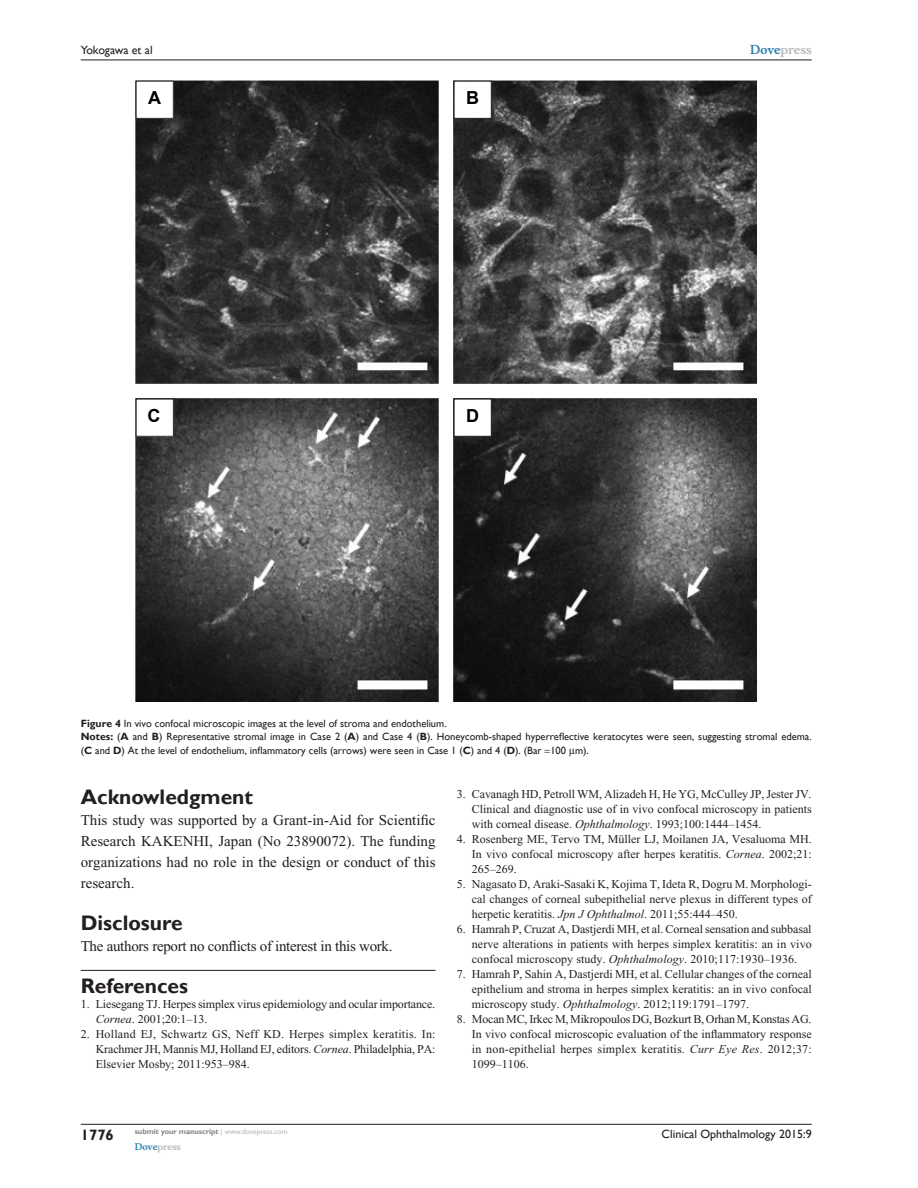
<style>
.page{position:relative;width:918px;height:1188px;background:#fff}
.page>*{position:absolute;margin:0;border:0;box-sizing:border-box;transform-origin:0 0}
.RefH{font:700 21px "Gill Sans";color:#231f20}
.TxF{font:15px/21px "Times New Roman";color:#231f20;text-align:justify}
.TxF-2{font:15px "Times New Roman";letter-spacing:-.02em;color:#231f20}
.t1{font:700 15px "Gill Sans";color:#231f20}
.RefNL1{font:12px/15px "Times New Roman";color:#231f20;text-align:justify}
.t2{font:12px "Gill Sans";color:#231f20}
.t3{font:700 12px "Musee";color:#b8b9bc}
.FigSNRI{font:10.5px/13.5px "Gill Sans";color:#231f20}
.FigC{font:10.5px "Gill Sans";color:#231f20}
.t4{font:700 9px "Musee";color:#b8b9bc}
.t5{font:700 7.5px "Gill Sans";color:#808285}
.s1{color:#3485ae}
.s2{font-weight:700}
.s3{font-style:italic}
.s4{font-weight:400;color:#b8b9bc}
</style>
<div class="page">
<hr style="left:81px;top:1124px;width:731px;height:1px;background:#231f20">
<hr style="left:81px;top:60px;width:731px;height:1px;background:#231f20">
<hr style="left:81px;top:970px;width:355px;height:1px;background:#231f20">
<img style="left:454px;top:399px;width:303px;height:303px">
<img style="left:136px;top:399px;width:303px;height:303px">
<img style="left:136px;top:81px;width:303px;height:303px">
<img style="left:454px;top:81px;width:303px;height:303px">
<div style="left:136px;top:81px;width:37px;height:37px;background:#fff"></div>
<div style="left:136px;top:81px;width:38px;height:38px;border:1px solid #231f20"></div>
<div style="left:136px;top:399px;width:37px;height:37px;background:#fff"></div>
<div style="left:136px;top:399px;width:38px;height:38px;border:1px solid #231f20"></div>
<div style="left:454px;top:399px;width:38px;height:38px;background:#fff;border:1px solid #231f20"></div>
<div style="left:454px;top:81px;width:38px;height:38px;background:#fff;border:1px solid #231f20"></div>
<p class="t2" style="left:81px;top:43px;width:73px">Yokogawa et al</p>
<p class="t3" style="left:750px;top:43px;width:63px"><span class="s1">Dove</span>press</p>
<p class="FigC" style="left:81px;top:717px;width:367px"><span class="s2">Figure 4</span> In vivo confocal microscopic images at the level of stroma and endothelium.</p>
<p class="FigSNRI" style="left:81px;top:730px;width:732px"><span class="s2">Notes:</span> (<span class="s2">A</span> and <span class="s2">B</span>) Representative stromal image in Case 2 (<span class="s2">A</span>) and Case 4 (<span class="s2">B</span>). Honeycomb-shaped hyperreflective keratocytes were seen, suggesting stromal edema. (<span class="s2">C</span> and <span class="s2">D</span>) At the level of endothelium, inflammatory cells (arrows) were seen in Case 1 (<span class="s2">C</span>) and 4 (<span class="s2">D</span>). (Bar 100 m).</p>
<h1 class="RefH" style="left:81px;top:784px;width:174px">Acknowledgment</h1>
<p class="TxF" style="left:81px;top:809px;width:356px">This study was supported by a Grant-in-Aid for Scientific Research KAKENHI, Japan (No 23890072). The funding organizations had no role in the design or conduct of this research.</p>
<h1 class="RefH" style="left:81px;top:910px;width:103px">Disclosure</h1>
<p class="TxF-2" style="left:81px;top:938px;width:313px">The authors report no conflicts of interest in this work.</p>
<p class="RefH" style="left:81px;top:974px;width:109px">References</p>
<p class="RefNL1" style="left:96px;top:997px;width:341px;text-indent:-15px">1. Liesegang TJ. Herpes simplex virus epidemiology and ocular importance.<br><span class="s3">Cornea</span>. 2001;20:1–13.</p>
<p class="RefNL1" style="left:96px;top:1027px;width:341px;text-indent:-15px">2. Holland EJ, Schwartz GS, Neff KD. Herpes simplex keratitis. In:<br>Krachmer JH, Mannis MJ, Holland EJ, editors. <span class="s3">Cornea</span>. Philadelphia, PA:<br>Elsevier Mosby; 2011:953–984.</p>
<p class="RefNL1" style="left:472px;top:787px;width:341px;text-indent:-15px">3. Cavanagh HD, Petroll WM, Alizadeh H, He YG, McCulley JP, Jester JV.<br>Clinical and diagnostic use of in vivo confocal microscopy in patients with corneal disease. <span class="s3">Ophthalmology</span>. 1993;100:1444–1454.</p>
<p class="RefNL1" style="left:472px;top:832px;width:341px;text-indent:-15px">4. Rosenberg ME, Tervo TM, Müller LJ, Moilanen JA, Vesaluoma MH.<br>In vivo confocal microscopy after herpes keratitis. <span class="s3">Cornea</span>. 2002;21:<br>265–269.</p>
<p class="RefNL1" style="left:472px;top:877px;width:341px;text-indent:-15px">5. Nagasato D, Araki-Sasaki K, Kojima T, Ideta R, Dogru M. Morphologi&shy;cal changes of corneal subepithelial nerve plexus in different types of herpetic keratitis. <span class="s3">Jpn J Ophthalmol</span>. 2011;55:444–450.</p>
<p class="RefNL1" style="left:472px;top:922px;width:341px;text-indent:-15px">6. Hamrah P, Cruzat A, Dastjerdi MH, et al. Corneal sensation and subbasal nerve alterations in patients with herpes simplex keratitis: an in vivo confocal microscopy study. <span class="s3">Ophthalmology</span>. 2010;117:1930–1936.</p>
<p class="RefNL1" style="left:472px;top:967px;width:341px;text-indent:-15px">7. Hamrah P, Sahin A, Dastjerdi MH, et al. Cellular changes of the corneal epithelium and stroma in herpes simplex keratitis: an in vivo confocal microscopy study. <span class="s3">Ophthalmology</span>. 2012;119:1791–1797.</p>
<p class="RefNL1" style="left:472px;top:1012px;width:341px;text-indent:-15px">8. Mocan MC, Irkec M, Mikropoulos DG, Bozkurt B, Orhan M, Konstas AG.<br>In vivo confocal microscopic evaluation of the inflammatory response in non-epithelial herpes simplex keratitis. <span class="s3">Curr Eye Res</span>. 2012;37:<br>1099–1106.</p>
<p class="t1" style="left:81px;top:1126px;width:35px">1776</p>
<p class="t5" style="left:135px;top:1127px;width:154px">submit your manuscript <span class="s4">| www.dovepress.com</span></p>
<p class="t4" style="left:135px;top:1141px;width:48px"><span class="s1">Dove</span>press</p>
<p class="t2" style="left:662px;top:1127px;width:152px">Clinical Ophthalmology 2015:9</p>
</div>
